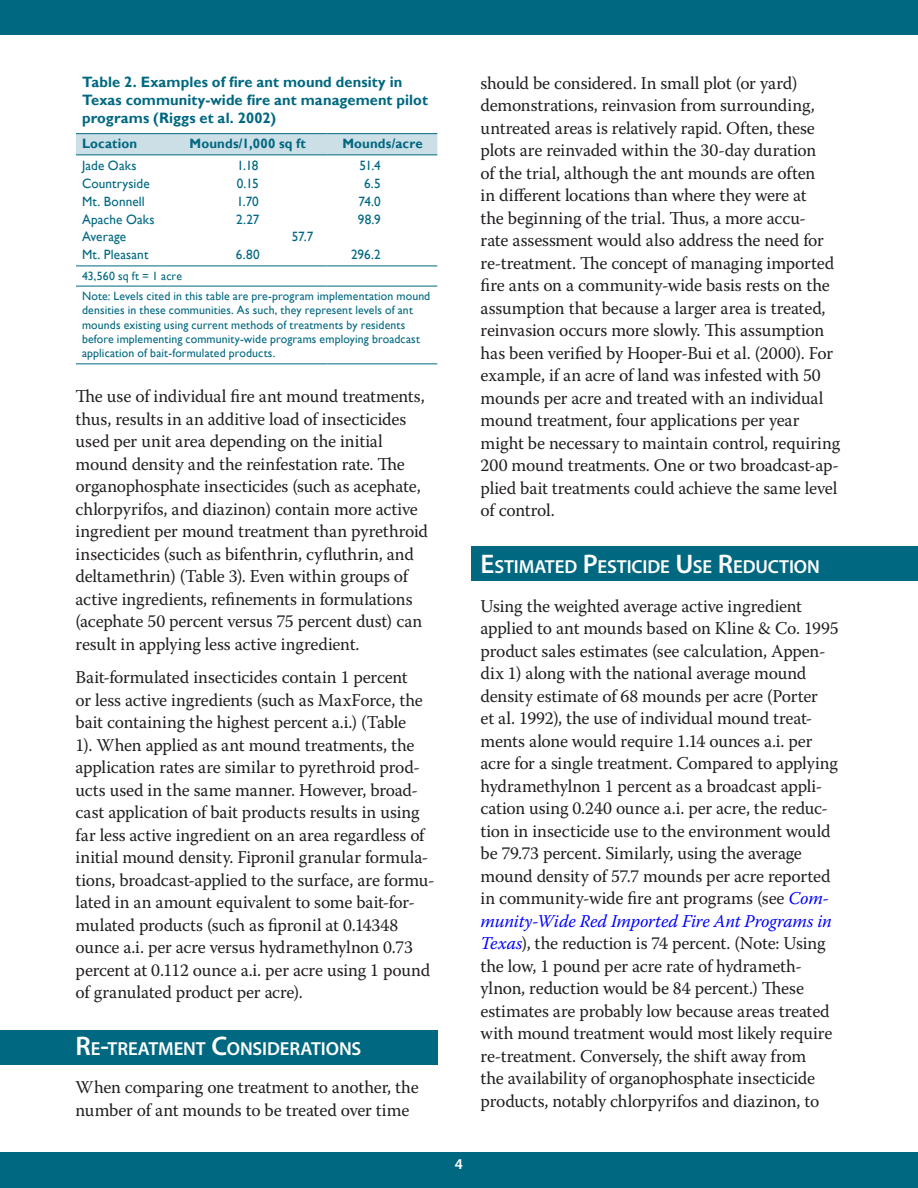
<style>
.page{position:relative;width:918px;height:1188px;background:#fff}
.page>*{position:absolute;margin:0;border:0;box-sizing:border-box;transform-origin:0 0}
.heading1{font:600 18.9px "Myriad Pro";letter-spacing:-.005em;color:#fff}
.body_text{font:18px/22.5px "Warnock Pro";letter-spacing:-.01em;color:#231f20}
.heading2{font:700 15px/18px "Gill Sans";letter-spacing:.005em;color:#006881}
.t1{font:600 15px "Myriad Pro";color:#fff}
.table_body{font:13.5px "Gill Sans";letter-spacing:.01em;color:#006881}
.table_body-2{font:700 13.5px "Gill Sans";letter-spacing:.015em;color:#006881}
.table_body-3{font:12px/14.4px "Gill Sans";letter-spacing:.01em;color:#006881}
.s1{font-size:27px}
.s2{font-style:italic;color:#00f}
</style>
<div class="page">
<div style="left:0;top:0;width:918px;height:35px;background:#006881"></div>
<div style="left:0;top:1152px;width:918px;height:36px;background:#006881"></div>
<div style="left:0;top:1030px;width:437px;height:35px;background:#006881"></div>
<div style="left:471px;top:547px;width:447px;height:34px;background:#006881"></div>
<div style="left:76px;top:134px;width:361px;height:20px;background:#ccdee6"></div>
<hr style="left:76px;top:133px;width:92px;height:1px;background:#006881">
<hr style="left:168px;top:133px;width:160px;height:1px;background:#006881">
<hr style="left:328px;top:133px;width:109px;height:1px;background:#006881">
<hr style="left:76px;top:154px;width:92px;height:1px;background:#006881">
<hr style="left:168px;top:154px;width:160px;height:1px;background:#006881">
<hr style="left:328px;top:154px;width:109px;height:1px;background:#006881">
<hr style="left:76px;top:266px;width:92px;height:1px;background:#006881">
<hr style="left:168px;top:266px;width:160px;height:1px;background:#006881">
<hr style="left:328px;top:266px;width:109px;height:1px;background:#006881">
<hr style="left:76px;top:286px;width:92px;height:1px;background:#006881">
<hr style="left:168px;top:286px;width:160px;height:1px;background:#006881">
<hr style="left:328px;top:286px;width:109px;height:1px;background:#006881">
<hr style="left:76px;top:363px;width:92px;height:1px;background:#006881">
<hr style="left:168px;top:363px;width:160px;height:1px;background:#006881">
<hr style="left:328px;top:363px;width:109px;height:1px;background:#006881">
<p class="heading2" style="left:82px;top:73px;width:347px">Table 2. Examples of fire ant mound density in<br>Texas community-wide fire ant management pilot programs (Riggs et al. 2002)</p>
<p class="table_body-2" style="left:82px;top:136px;width:57px">Location</p>
<p class="table_body-2" style="left:190px;top:136px;width:118px">Mounds/1,000 sq ft</p>
<p class="table_body-2" style="left:342px;top:136px;width:82px">Mounds/acre</p>
<p class="table_body" style="left:82px;top:157px;width:56px">Jade Oaks</p>
<p class="table_body" style="left:237px;top:157px;width:23px">1.18</p>
<p class="table_body" style="left:360px;top:157px;width:23px">51.4</p>
<p class="table_body" style="left:82px;top:175px;width:69px">Countryside</p>
<p class="table_body" style="left:237px;top:175px;width:23px">0.15</p>
<p class="table_body" style="left:364px;top:175px;width:18px">6.5</p>
<p class="table_body" style="left:82px;top:193px;width:64px">Mt. Bonnell</p>
<p class="table_body" style="left:237px;top:193px;width:24px">1.70</p>
<p class="table_body" style="left:358px;top:193px;width:24px">74.0</p>
<p class="table_body" style="left:82px;top:211px;width:74px">Apache Oaks</p>
<p class="table_body" style="left:236px;top:211px;width:25px">2.27</p>
<p class="table_body" style="left:358px;top:211px;width:25px">98.9</p>
<p class="table_body" style="left:82px;top:229px;width:46px">Average</p>
<p class="table_body" style="left:292px;top:229px;width:23px">57.7</p>
<p class="table_body" style="left:82px;top:247px;width:68px">Mt. Pleasant</p>
<p class="table_body" style="left:236px;top:247px;width:25px">6.80</p>
<p class="table_body" style="left:351px;top:247px;width:31px">296.2</p>
<p class="table_body-3" style="left:82px;top:269px;width:101px">43,560 sq ft = 1 acre</p>
<p class="table_body-3" style="left:82px;top:289px;width:350px">Note: Levels cited in this table are pre-program implementation mound densities in these communities. As such, they represent levels of ant mounds existing using current methods of treatments by residents before implementing community-wide programs employing broadcast application of bait-formulated products.</p>
<p class="body_text" style="left:76px;top:385px;width:354px">The use of individual fire ant mound treatments, thus, results in an additive load of insecticides used per unit area depending on the initial mound density and the reinfestation rate. The organophosphate insecticides (such as acephate, chlorpyrifos, and diazinon) contain more active ingredient per mound treatment than pyrethroid insecticides (such as bifenthrin, cyfluthrin, and deltamethrin) (Table 3). Even within groups of active ingredients, refinements in formulations (acephate 50 percent versus 75 percent dust) can result in applying less active ingredient.</p>
<p class="body_text" style="left:76px;top:666px;width:360px">Bait-formulated insecticides contain 1 percent<br>or less active ingredients (such as MaxForce, the bait containing the highest percent a.i.) (Table<br>1). When applied as ant mound treatments, the application rates are similar to pyrethroid prod&shy;ucts used in the same manner. However, broad&shy;cast application of bait products results in using far less active ingredient on an area regardless of initial mound density. Fipronil granular formula&shy;tions, broadcast-applied to the surface, are formu&shy;lated in an amount equivalent to some bait-for&shy;mulated products (such as fipronil at 0.14348 ounce a.i. per acre versus hydramethylnon 0.73 percent at 0.112 ounce a.i. per acre using 1 pound of granulated product per acre).</p>
<p class="heading1" style="left:76px;top:1036px;width:287px"><span class="s1">R</span>E<span class="s1">-</span>TREATMENT <span class="s1">C</span>ONSIDERATIONS</p>
<p class="body_text" style="left:76px;top:1076px;width:345px">When comparing one treatment to another, the number of ant mounds to be treated over time</p>
<p class="body_text" style="left:481px;top:71px;width:361px">should be considered. In small plot (or yard) demonstrations, reinvasion from surrounding, untreated areas is relatively rapid. Often, these plots are reinvaded within the 30-day duration<br>of the trial, although the ant mounds are often<br>in different locations than where they were at<br>the beginning of the trial. Thus, a more accu-<br>rate assessment would also address the need for re-treatment. The concept of managing imported fire ants on a community-wide basis rests on the assumption that because a larger area is treated, reinvasion occurs more slowly. This assumption has been verified by Hooper-Bui et al. (2000). For example, if an acre of land was infested with 50 mounds per acre and treated with an individual mound treatment, four applications per year might be necessary to maintain control, requiring 200 mound treatments. One or two broadcast-ap&shy;plied bait treatments could achieve the same level of control.</p>
<p class="heading1" style="left:481px;top:555px;width:341px"><span class="s1">E</span>STIMATED <span class="s1">P</span>ESTICIDE <span class="s1">U</span>SE <span class="s1">R</span>EDUCTION</p>
<p class="body_text" style="left:481px;top:594px;width:360px">Using the weighted average active ingredient applied to ant mounds based on Kline &amp; Co. 1995 product sales estimates (see calculation, Appen&shy;dix 1) along with the national average mound density estimate of 68 mounds per acre (Porter<br>et al. 1992), the use of individual mound treat&shy;ments alone would require 1.14 ounces a.i. per acre for a single treatment. Compared to applying hydramethylnon 1 percent as a broadcast appli&shy;cation using 0.240 ounce a.i. per acre, the reduc&shy;tion in insecticide use to the environment would be 79.73 percent. Similarly, using the average mound density of 57.7 mounds per acre reported in community-wide fire ant programs (see <span class="s2">Com&shy;munity-Wide Red Imported Fire Ant Programs in Texas</span>), the reduction is 74 percent. (Note: Using the low, 1 pound per acre rate of hydrameth&shy;ylnon, reduction would be 84 percent.) These estimates are probably low because areas treated with mound treatment would most likely require re-treatment. Conversely, the shift away from<br>the availability of organophosphate insecticide products, notably chlorpyrifos and diazinon, to</p>
<p class="t1" style="left:455px;top:1154px;width:10px">4</p>
</div>
